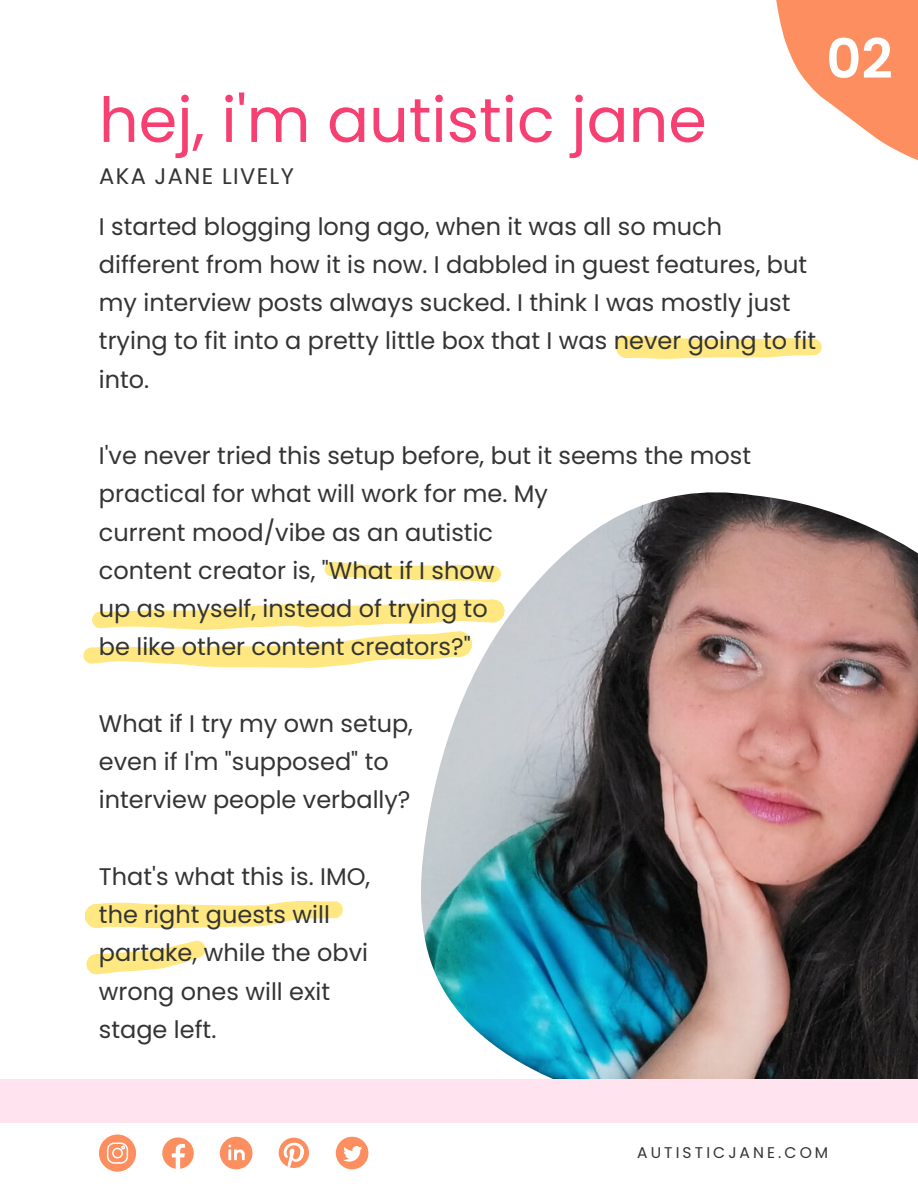
<style>
.page{position:relative;width:918px;height:1188px;background:#fff}
.page>*{position:absolute;margin:0;border:0;box-sizing:border-box;transform-origin:0 0}
.t1{font:62.1px "Poppins";color:#f64072}
.t2{font:600 54.6px "Poppins";color:#fff}
.t3{font:24px/38.2px "Poppins";color:#343434}
.t4{font:22.5px "Poppins";letter-spacing:.06em;color:#343434}
.t5{font:15.45px "Poppins";letter-spacing:.2em;color:#343434}
</style>
<div class="page">
<svg style="left:92px;top:602px;width:329px;height:28px;fill:#ffe881"></svg>
<svg style="left:83px;top:634px;width:338px;height:34px;fill:#ffe881"></svg>
<svg style="left:325px;top:562px;width:96px;height:18px;fill:#ffe881"></svg>
<img style="left:421px;top:492px;width:497px;height:587px">
<svg style="left:85px;top:901px;width:258px;height:27px;fill:#ffe881"></svg>
<svg style="left:616px;top:336px;width:206px;height:23px;fill:#ffe881"></svg>
<svg style="left:87px;top:941px;width:119px;height:33px;fill:#ffe881"></svg>
<div style="left:0;top:1079px;width:918px;height:44px;background:#ffe4ef"></div>
<svg style="left:162px;top:1137px;width:32px;height:32px"></svg>
<svg style="left:99px;top:1135px;width:37px;height:37px"></svg>
<svg style="left:220px;top:1137px;width:32px;height:32px"></svg>
<svg style="left:336px;top:1137px;width:32px;height:32px"></svg>
<svg style="left:279px;top:1138px;width:30px;height:30px"></svg>
<svg style="left:793px;top:0;width:125px;height:160px;fill:#fc8e60"></svg>
<h1 class="t1" style="left:99px;top:77px;width:609px">hej, i'm autistic jane</h1>
<p class="t4" style="left:99px;top:160px;width:196px">AKA JANE LIVELY</p>
<p class="t3" style="left:99px;top:207px;width:719px">I started blogging long ago, when it was all so much different from how it is now. I dabbled in guest features, but my interview posts always sucked. I think I was mostly just trying to fit into a pretty little box that I was never going to fit into.</p>
<h2 class="t2" style="left:826px;top:21px;width:68px">02</h2>
<p class="t3" style="left:99px;top:437px;width:654px">I've never tried this setup before, but it seems the most practical for what will work for me. My<br>current mood/vibe as an autistic<br>content creator is, "What if I show<br>up as myself, instead of trying to<br>be like other content creators?"</p>
<p class="t3" style="left:99px;top:704px;width:316px">What if I try my own setup, even if I'm "supposed" to interview people verbally?</p>
<p class="t3" style="left:99px;top:857px;width:273px">That's what this is. IMO, the right guests will partake, while the obvi wrong ones will exit stage left.</p>
<p class="t5" style="left:637px;top:1142px;width:193px">AUTISTICJANE.COM</p>
</div>
